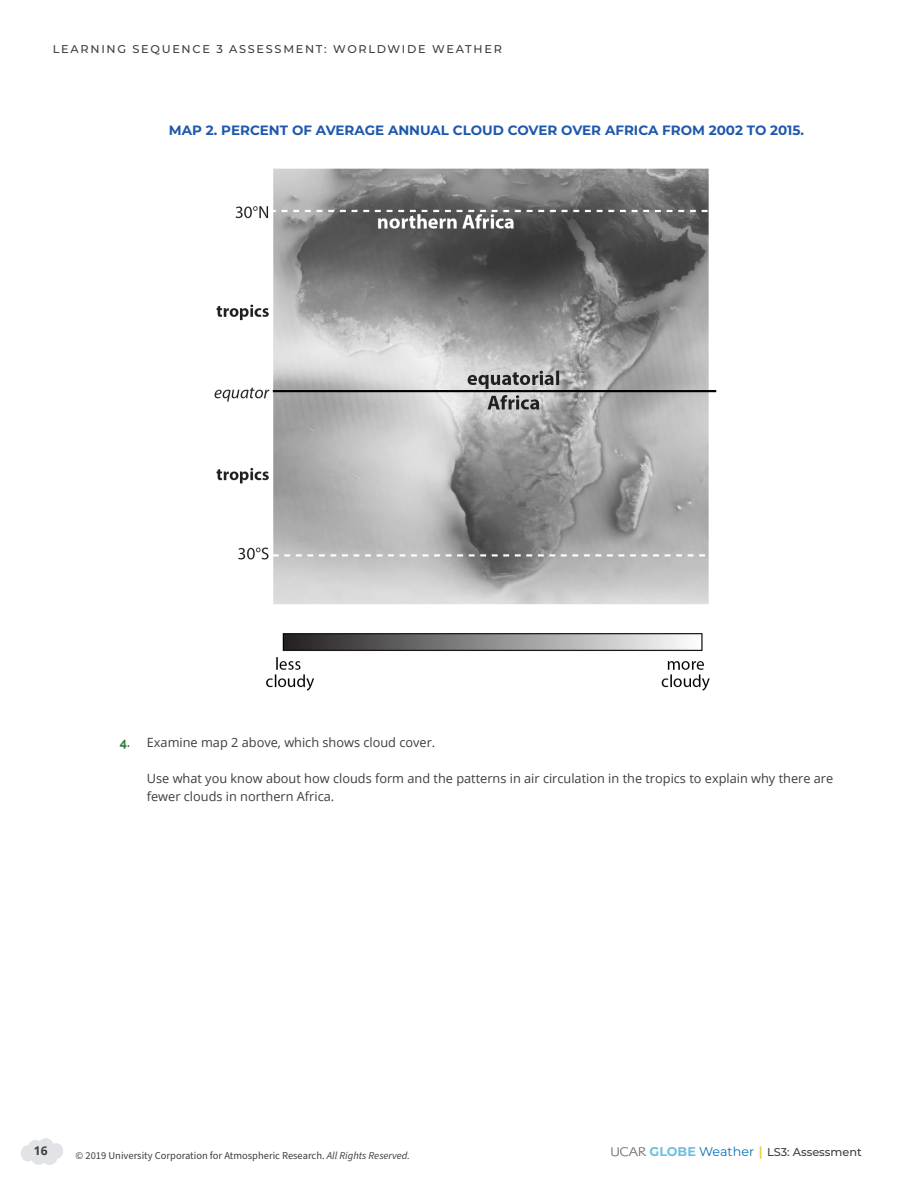
<style>
.page{position:relative;width:918px;height:1188px;background:#fff}
.page>*{position:absolute;margin:0;border:0;box-sizing:border-box;transform-origin:0 0}
.t1{font:700 13.5px "Montserrat";color:#1e58ad}
.t2{font:12.75px/18px "Open Sans";color:#3e3e3f}
.t3{font:700 12px "Open Sans";color:#3e3e3f}
.t4{font:500 11.25px "Montserrat";letter-spacing:.15em;color:#3e3e3f}
.t5{font:500 11.25px "Montserrat";color:#3e3e3f}
.t6{font:10.5px "Source Sans Pro";color:#3e3e3f}
.s1{font-family:"Raleway";font-weight:700;color:#2a783b}
.s2{font-style:italic}
.s3{font-weight:700;font-size:12.75px;color:#6ebfdd}
.s4{font-weight:400;font-size:12.75px;color:#0973b4}
.s5{font-family:"Open Sans";font-weight:800;font-size:12.75px;color:#ebd150}
</style>
<div class="page">
<svg style="left:611px;top:1147px;width:36px;height:9px"></svg>
<svg style="left:21px;top:1138px;width:42px;height:27px"></svg>
<img style="left:214px;top:168px;width:503px;height:523px">
<p class="t4" style="left:53px;top:42px;width:451px">LEARNING SEQUENCE 3 ASSESSMENT: WORLDWIDE WEATHER</p>
<h3 class="t1" style="left:169px;top:121px;width:637px">MAP 2. PERCENT OF AVERAGE ANNUAL CLOUD COVER OVER AFRICA FROM 2002 TO 2015.</h3>
<p class="t2" style="left:120px;top:734px;width:317px"><span class="s1">4.</span> Examine map 2 above, which shows cloud cover.</p>
<p class="t2" style="left:147px;top:770px;width:688px">Use what you know about how clouds form and the patterns in air circulation in the tropics to explain why there are fewer clouds in northern Africa.</p>
<p class="t3" style="left:34px;top:1142px;width:15px">16</p>
<p class="t6" style="left:76px;top:1148px;width:336px">© 2019 University Corporation for Atmospheric Research. <span class="s2">All Rights Reserved.</span></p>
<p class="t5" style="left:650px;top:1144px;width:214px"><span class="s3">GLOBE</span> <span class="s4">Weather</span> <span class="s5">|</span> LS3: Assessment</p>
</div>
